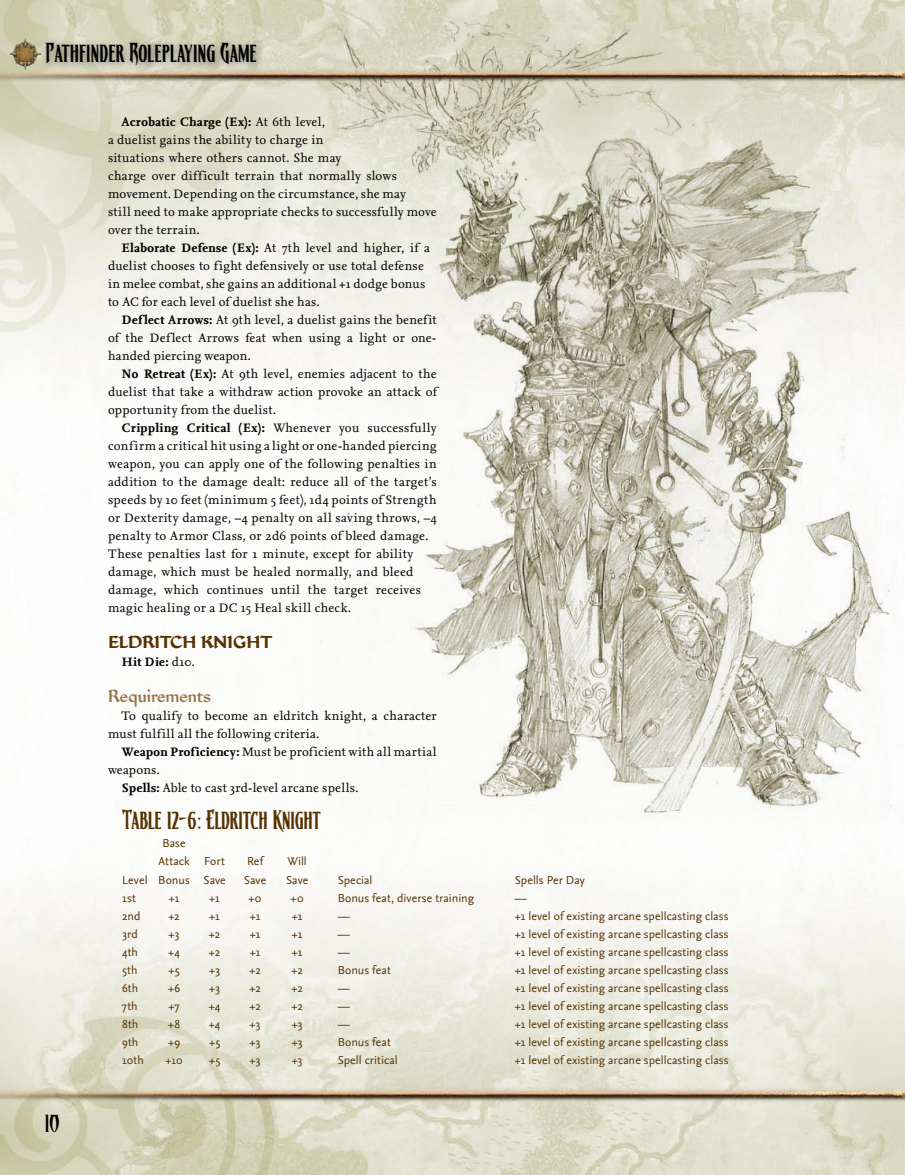
<style>
.page{position:relative;width:905px;height:1175px;background:#fff}
.page>*{position:absolute;margin:0;border:0;box-sizing:border-box;transform-origin:0 0}
.t1{font:24px "CC Treacherous Corners";color:#000}
.t2{font:24px "CC Treacherous Corners";letter-spacing:-.015em;color:#563100}
.t3{font:24px "CC Treacherous Curves";color:#000}
.t4{font:700 18px "Jubilee";color:#563100}
.t5{font:500 18px "Jubilee";color:#977446}
.t6{font:12.75px/18px "Nexus Serif OT";letter-spacing:.02em;color:#000}
.t7{font:700 12.75px "Nexus Serif OT";letter-spacing:.01em;color:#000}
.t8{font:12px/18px "Nexus Sans OT";letter-spacing:.01em;color:#563100}
.s1{font-family:"CC Treacherous Curves"}
.s2{font-weight:700}
.s3{font-weight:400}
</style>
<div class="page">
<img style="left:0;top:0;width:904px;height:1174px">
<img style="left:0;top:1073px;width:904px;height:40px">
<img style="left:313px;top:7px;width:591px;height:815px">
<img style="left:0;top:54px;width:904px;height:40px">
<div style="left:39px;top:37px;width:226px;height:38px;background:#000;opacity:.45"></div>
<img style="left:9px;top:38px;width:31px;height:31px">
<h1 class="t1" style="left:46px;top:42px;width:213px"><span class="s1">P</span>athfinder <span class="s1">R</span>oleplaying <span class="s1">G</span>ame</h1>
<p class="t6" style="left:108px;top:113px;width:330px;text-indent:14px"><span class="s2">Acrobatic Charge (Ex):</span> At 6th level,<br>a duelist gains the ability to charge in<br>situations where others cannot. She may<br>charge over difficult terrain that normally slows movement. Depending on the circumstance, she may<br>still need to make appropriate checks to successfully move over the terrain.</p>
<p class="t6" style="left:108px;top:239px;width:323px;text-indent:14px"><span class="s2">Elaborate Defense (Ex):</span> At 7th level and higher, if a duelist chooses to fight defensively or use total defense in melee combat, she gains an additional +1 dodge bonus to AC for each level of duelist she has.</p>
<p class="t6" style="left:108px;top:311px;width:330px;text-align:justify;text-indent:14px"><span class="s2">Deflect Arrows:</span> At 9th level, a duelist gains the benefit of the Def lect Arrows feat when using a light or one&shy;handed piercing weapon.</p>
<p class="t6" style="left:108px;top:365px;width:330px;text-align:justify;text-indent:14px"><span class="s2">No Retreat (Ex):</span> At 9th level, enemies adjacent to the duelist that take a withdraw action provoke an attack of opportunity from the duelist.</p>
<p class="t6" style="left:108px;top:419px;width:330px;text-indent:14px"><span class="s2">Crippling Critical (Ex):</span> Whenever you successfully confirm a critical hit using a light or one-handed piercing weapon, you can apply one of the following penalties in addition to the damage dealt: reduce all of the target’s speeds by 10 feet (minimum 5 feet), 1d4 points of Strength or Dexterity damage, –4 penalty on all saving throws, –4 penalty to Armor Class, or 2d6 points of bleed damage.<br>These penalties last for 1 minute, except for ability damage, which must be healed normally, and bleed damage, which continues until the target receives magic healing or a DC 15 Heal skill check.</p>
<h2 class="t4" style="left:108px;top:632px;width:166px">ELDRITCH KNIGHT</h2>
<p class="t7" style="left:122px;top:654px;width:75px">Hit Die: <span class="s3">d10.</span></p>
<h2 class="t5" style="left:108px;top:686px;width:104px">Requirements</h2>
<p class="t6" style="left:108px;top:707px;width:330px;text-indent:14px">To qualify to become an eldritch knight, a character must fulfill all the following criteria.</p>
<p class="t6" style="left:122px;top:743px;width:316px"><span class="s2">Weapon Proficiency:</span> Must be proficient with all martial</p>
<p class="t6" style="left:108px;top:761px;width:53px">weapons.</p>
<p class="t6" style="left:122px;top:779px;width:238px"><span class="s2">Spells:</span> Able to cast 3rd-level arcane spells.</p>
<h1 class="t2" style="left:122px;top:808px;width:200px">Table 12–6: Eldritch Knight</h1>
<p class="t8" style="left:159px;top:834px;width:68px;text-indent:4px">Base<br>Attack Fort</p>
<p class="t8" style="left:247px;top:852px;width:18px">Ref</p>
<p class="t8" style="left:287px;top:852px;width:21px">Will</p>
<h1 class="t3" style="left:45px;top:1109px;width:16px">10</h1>
<p class="t8" style="left:122px;top:870px;width:105px">Level Bonus Save</p>
<p class="t8" style="left:244px;top:870px;width:24px">Save</p>
<p class="t8" style="left:286px;top:870px;width:24px">Save</p>
<p class="t8" style="left:337px;top:870px;width:36px">Special</p>
<p class="t8" style="left:514px;top:870px;width:72px">Spells Per Day</p>
<p class="t8" style="left:122px;top:888px;width:15px">1st</p>
<p class="t8" style="left:169px;top:888px;width:12px">+1</p>
<p class="t8" style="left:209px;top:888px;width:12px">+1</p>
<p class="t8" style="left:249px;top:888px;width:14px">+0</p>
<p class="t8" style="left:291px;top:888px;width:14px">+0</p>
<p class="t8" style="left:337px;top:888px;width:138px">Bonus feat, diverse training</p>
<p class="t8" style="left:514px;top:888px;width:13px">—</p>
<p class="t8" style="left:122px;top:906px;width:20px">2nd</p>
<p class="t8" style="left:168px;top:906px;width:13px">+2</p>
<p class="t8" style="left:209px;top:906px;width:12px">+1</p>
<p class="t8" style="left:250px;top:906px;width:12px">+1</p>
<p class="t8" style="left:292px;top:906px;width:12px">+1</p>
<p class="t8" style="left:338px;top:906px;width:13px">—</p>
<p class="t8" style="left:515px;top:906px;width:215px">+1 level of existing arcane spellcasting class</p>
<p class="t8" style="left:122px;top:924px;width:17px">3rd</p>
<p class="t8" style="left:169px;top:924px;width:13px">+3</p>
<p class="t8" style="left:209px;top:924px;width:13px">+2</p>
<p class="t8" style="left:250px;top:924px;width:12px">+1</p>
<p class="t8" style="left:292px;top:924px;width:12px">+1</p>
<p class="t8" style="left:338px;top:924px;width:13px">—</p>
<p class="t8" style="left:515px;top:924px;width:215px">+1 level of existing arcane spellcasting class</p>
<p class="t8" style="left:122px;top:942px;width:17px">4th</p>
<p class="t8" style="left:168px;top:942px;width:13px">+4</p>
<p class="t8" style="left:209px;top:942px;width:13px">+2</p>
<p class="t8" style="left:250px;top:942px;width:12px">+1</p>
<p class="t8" style="left:292px;top:942px;width:12px">+1</p>
<p class="t8" style="left:338px;top:942px;width:13px">—</p>
<p class="t8" style="left:515px;top:942px;width:215px">+1 level of existing arcane spellcasting class</p>
<p class="t8" style="left:122px;top:960px;width:17px">5th</p>
<p class="t8" style="left:169px;top:960px;width:13px">+5</p>
<p class="t8" style="left:209px;top:960px;width:13px">+3</p>
<p class="t8" style="left:249px;top:960px;width:13px">+2</p>
<p class="t8" style="left:291px;top:960px;width:13px">+2</p>
<p class="t8" style="left:338px;top:960px;width:55px">Bonus feat</p>
<p class="t8" style="left:515px;top:960px;width:215px">+1 level of existing arcane spellcasting class</p>
<p class="t8" style="left:122px;top:978px;width:18px">6th</p>
<p class="t8" style="left:168px;top:978px;width:14px">+6</p>
<p class="t8" style="left:209px;top:978px;width:13px">+3</p>
<p class="t8" style="left:249px;top:978px;width:13px">+2</p>
<p class="t8" style="left:291px;top:978px;width:13px">+2</p>
<p class="t8" style="left:338px;top:978px;width:13px">—</p>
<p class="t8" style="left:515px;top:978px;width:215px">+1 level of existing arcane spellcasting class</p>
<p class="t8" style="left:122px;top:996px;width:17px">7th</p>
<p class="t8" style="left:168px;top:996px;width:13px">+7</p>
<p class="t8" style="left:209px;top:996px;width:13px">+4</p>
<p class="t8" style="left:249px;top:996px;width:13px">+2</p>
<p class="t8" style="left:291px;top:996px;width:13px">+2</p>
<p class="t8" style="left:338px;top:996px;width:13px">—</p>
<p class="t8" style="left:515px;top:996px;width:215px">+1 level of existing arcane spellcasting class</p>
<p class="t8" style="left:122px;top:1014px;width:18px">8th</p>
<p class="t8" style="left:168px;top:1014px;width:14px">+8</p>
<p class="t8" style="left:209px;top:1014px;width:13px">+4</p>
<p class="t8" style="left:250px;top:1014px;width:13px">+3</p>
<p class="t8" style="left:292px;top:1014px;width:13px">+3</p>
<p class="t8" style="left:338px;top:1014px;width:13px">—</p>
<p class="t8" style="left:515px;top:1014px;width:215px">+1 level of existing arcane spellcasting class</p>
<p class="t8" style="left:122px;top:1032px;width:18px">9th</p>
<p class="t8" style="left:168px;top:1032px;width:14px">+9</p>
<p class="t8" style="left:209px;top:1032px;width:13px">+5</p>
<p class="t8" style="left:250px;top:1032px;width:13px">+3</p>
<p class="t8" style="left:292px;top:1032px;width:13px">+3</p>
<p class="t8" style="left:338px;top:1032px;width:55px">Bonus feat</p>
<p class="t8" style="left:515px;top:1032px;width:215px">+1 level of existing arcane spellcasting class</p>
<p class="t8" style="left:122px;top:1050px;width:23px">10th</p>
<p class="t8" style="left:165px;top:1050px;width:19px">+10</p>
<p class="t8" style="left:209px;top:1050px;width:13px">+5</p>
<p class="t8" style="left:250px;top:1050px;width:13px">+3</p>
<p class="t8" style="left:292px;top:1050px;width:13px">+3</p>
<p class="t8" style="left:338px;top:1050px;width:61px">Spell critical</p>
<p class="t8" style="left:515px;top:1050px;width:215px">+1 level of existing arcane spellcasting class</p>
</div>
